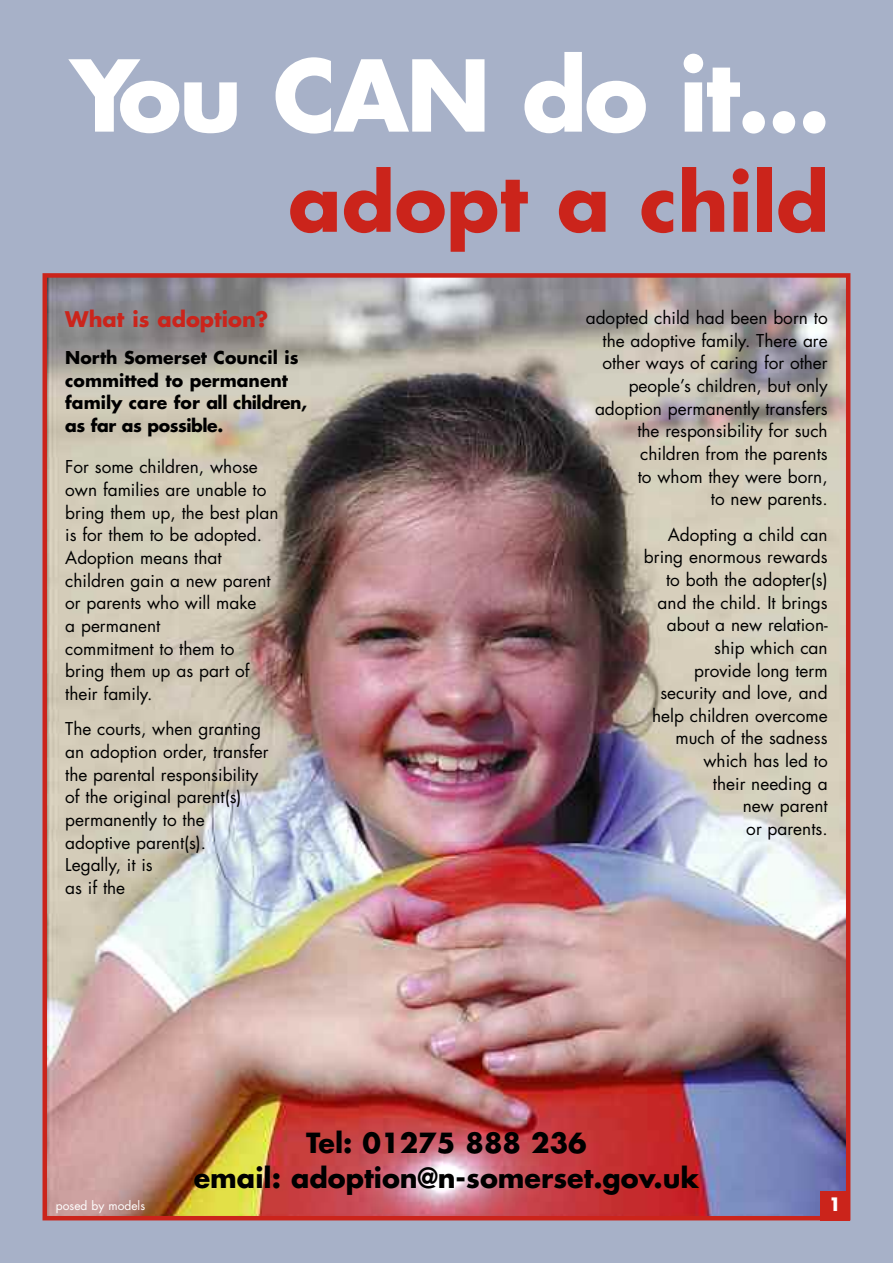
<style>
.page{position:relative;width:893px;height:1263px;background:#a7b1c8}
.page>*{position:absolute;margin:0;border:0;box-sizing:border-box;transform-origin:0 0}
.t1{font:700 96px "Futura LT";letter-spacing:-.03em;color:#fff}
.t2{font:700 78px "Futura LT";color:#cb241b}
.t3{font:700 27px/35.2px "Futura LT";color:#000;text-align:center}
.t4{font:700 21px "Futura LT";color:#cb241b}
.t5{font:700 18px "Futura LT";color:#fff}
.t6{font:17.25px/22.6px "Futura LT";color:#000}
.t7{font:700 17.25px/22.5px "Futura LT";color:#000}
.t8{font:12px "Futura LT";color:#fff}
</style>
<div class="page">
<img style="left:48px;top:278px;width:797px;height:937px">
<div style="left:43px;top:273px;width:807px;height:947px;border:4px solid #cb241b"></div>
<div style="left:820px;top:1191px;width:30px;height:29px;background:#cb241b"></div>
<p class="t1" style="left:70px;top:52px;width:762px">You CAN do it...</p>
<p class="t2" style="left:288px;top:167px;width:542px">adopt a child</p>
<p class="t4" style="left:65px;top:310px;width:205px">What is adoption?</p>
<p class="t7" style="left:65px;top:348px;width:243px">North Somerset Council is committed to permanent family care for all children, as far as possible.</p>
<p class="t6" style="left:65px;top:457px;width:215px">For some children, whose own families are unable to bring them up, the best plan is for them to be adopted.<br>Adoption means that children gain a new parent or parents who will make<br>a permanent<br>commitment to them to<br>bring them up as part of their family.</p>
<p class="t6" style="left:65px;top:719px;width:205px">The courts, when granting an adoption order, transfer the parental responsibility of the original parent(s) permanently to the adoptive parent(s).<br>Legally, it is<br>as if the</p>
<p class="t6" style="left:586px;top:308px;width:243px;text-align:right">adopted child had been born to the adoptive family. There are other ways of caring for other people’s children, but only adoption permanently transfers the responsibility for such children from the parents<br>to whom they were born,<br>to new parents.</p>
<p class="t6" style="left:644px;top:524px;width:185px;text-align:right">Adopting a child can bring enormous rewards to both the adopter(s) and the child. It brings about a new relation&shy;ship which can<br>provide long term security and love, and help children overcome much of the sadness which has led to<br>their needing a<br>new parent<br>or parents.</p>
<p class="t8" style="left:56px;top:1200px;width:91px">posed by models</p>
<p class="t3" style="left:194px;top:1127px;width:507px">Tel: 01275 888 236<br>email: adoption@n-somerset.gov.uk</p>
<p class="t5" style="left:829px;top:1196px;width:14px">1</p>
</div>
